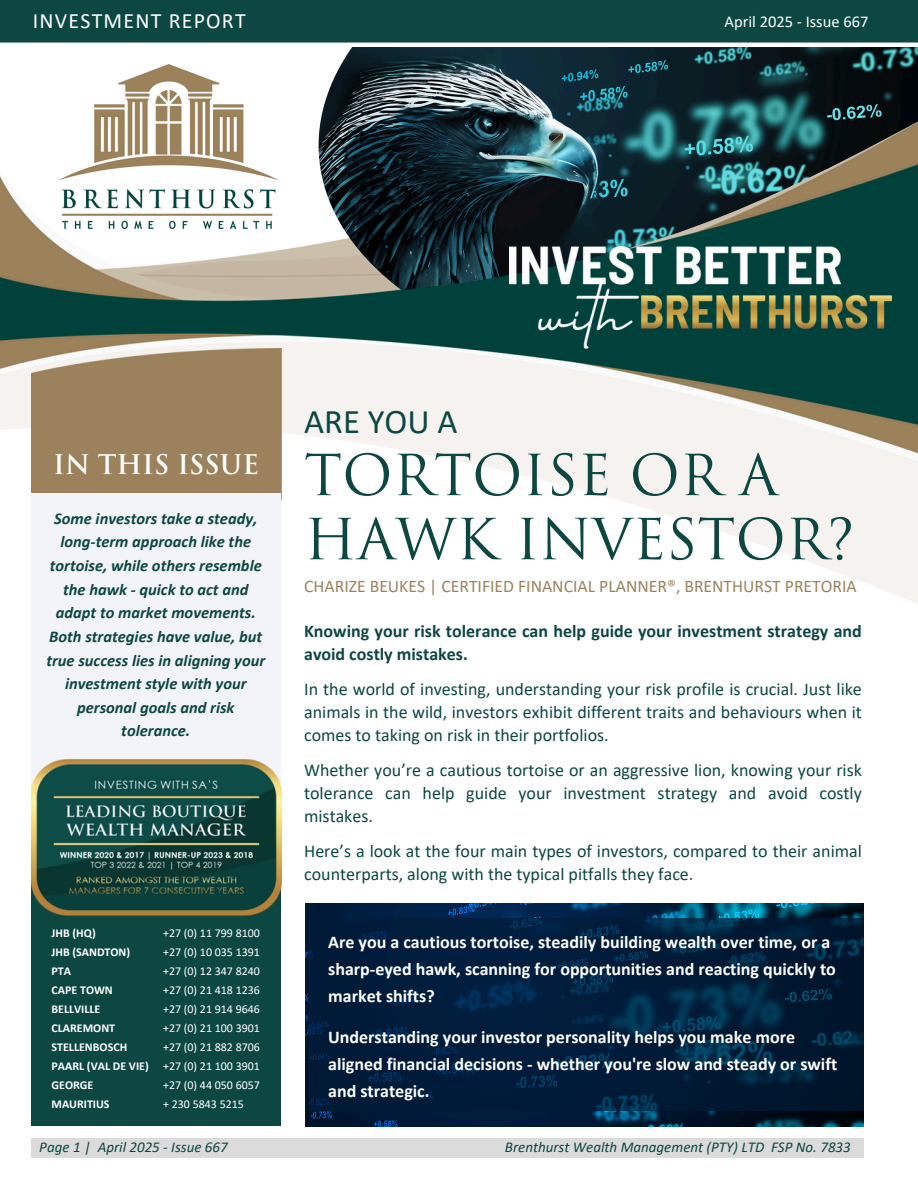
<style>
.page{position:relative;width:918px;height:1188px;background:#fff}
.page>*{position:absolute;margin:0;border:0;box-sizing:border-box;transform-origin:0 0}
.t1{font:55.05px/64.2px "Trajan Pro";color:#0d4742}
.t2{font:34.65px "Calibri";color:#0d4742}
.t3{font:700 26.4px "Trajan Pro";color:#fff}
.t4{font:21.9px "Calibri";letter-spacing:.055em;color:#fff}
.t5{font:18px/23.2px "Calibri";color:#0d4742;text-align:justify}
.t6{font:700 18px/27px "Calibri";color:#fff}
.t7{font:700 18px/23.2px "Calibri";color:#0d4742}
.t8{font:17.7px "Calibri";color:#9b825d}
.t9{font:italic 700 16.5px/23.7px "Calibri";color:#0d4742;text-align:center}
.t10{font:16.5px "Calibri";color:#fff}
.t11{font:italic 15px "Calibri";color:#0d4742}
.t12{font:12px "Calibri";color:#fff}
.t13{font:700 12px "Calibri";color:#fff}
</style>
<div class="page">
<img style="left:0;top:64px;width:918px;height:540px">
<img style="left:319px;top:47px;width:599px;height:243px">
<img style="left:59px;top:65px;width:219px;height:164px">
<div style="left:31px;top:349px;width:250px;height:144px;background:#9b815c"></div>
<div style="left:31px;top:493px;width:250px;height:633px;background:#f3f4f9"></div>
<div style="left:31px;top:1138px;width:833px;height:19px;background:#dbdbdb"></div>
<div style="left:31px;top:843px;width:250px;height:283px;background:#0d4742"></div>
<img style="left:31px;top:759px;width:250px;height:157px">
<img style="left:509px;top:246px;width:383px;height:103px">
<div style="left:0;top:0;width:918px;height:43px;background:#0d4742"></div>
<img style="left:306px;top:903px;width:558px;height:223px">
<svg style="left:308px;top:918px;width:555px;height:193px;background:#001e3b"></svg>
<p class="t4" style="left:33px;top:11px;width:214px">INVESTMENT REPORT</p>
<p class="t10" style="left:725px;top:14px;width:145px">April 2025 - Issue 667</p>
<h3 class="t3" style="left:53px;top:455px;width:207px">IN THIS ISSUE</h3>
<p class="t9" style="left:46px;top:508px;width:220px">Some investors take a steady, long-term approach like the tortoise, while others resemble the hawk - quick to act and adapt to market movements.<br>Both strategies have value, but true success lies in aligning your investment style with your personal goals and risk tolerance.</p>
<h6 class="t2" style="left:304px;top:407px;width:155px">ARE YOU A</h6>
<p class="t1" style="left:304px;top:449px;width:552px">TORTOISE OR A<br>HAWK INVESTOR?</p>
<p class="t8" style="left:304px;top:579px;width:554px">CHARIZE BEUKES | CERTIFIED FINANCIAL PLANNER®, BRENTHURST PRETORIA</p>
<p class="t7" style="left:304px;top:621px;width:559px">Knowing your risk tolerance can help guide your investment strategy and avoid costly mistakes.</p>
<h6 class="t5" style="left:304px;top:679px;width:559px">In the world of investing, understanding your risk profile is crucial. Just like animals in the wild, investors exhibit different traits and behaviours when it comes to taking on risk in their portfolios.</h6>
<p class="t5" style="left:304px;top:760px;width:559px">Whether you’re a cautious tortoise or an aggressive lion, knowing your risk tolerance can help guide your investment strategy and avoid costly mistakes.</p>
<p class="t5" style="left:304px;top:841px;width:559px">Here’s a look at the four main types of investors, compared to their animal counterparts, along with the typical pitfalls they face.</p>
<h2 class="t13" style="left:52px;top:928px;width:46px">JHB (HQ)</h2>
<h1 class="t13" style="left:52px;top:947px;width:80px">JHB (SANDTON)</h1>
<h5 class="t13" style="left:52px;top:966px;width:21px">PTA</h5>
<h6 class="t13" style="left:52px;top:985px;width:63px">CAPE TOWN</h6>
<p class="t13" style="left:52px;top:1004px;width:50px">BELLVILLE</p>
<p class="t13" style="left:52px;top:1023px;width:65px">CLAREMONT</p>
<p class="t13" style="left:52px;top:1042px;width:77px">STELLENBOSCH</p>
<p class="t13" style="left:52px;top:1061px;width:99px">PAARL (VAL DE VIE)</p>
<p class="t13" style="left:52px;top:1080px;width:43px">GEORGE</p>
<p class="t13" style="left:52px;top:1099px;width:60px">MAURITIUS</p>
<p class="t12" style="left:163px;top:928px;width:98px">+27 (0) 11 799 8100</p>
<p class="t12" style="left:163px;top:947px;width:98px">+27 (0) 10 035 1391</p>
<p class="t12" style="left:163px;top:966px;width:98px">+27 (0) 12 347 8240</p>
<p class="t12" style="left:163px;top:985px;width:98px">+27 (0) 21 418 1236</p>
<p class="t12" style="left:163px;top:1004px;width:98px">+27 (0) 21 914 9646</p>
<p class="t12" style="left:163px;top:1023px;width:98px">+27 (0) 21 100 3901</p>
<p class="t12" style="left:163px;top:1042px;width:98px">+27 (0) 21 882 8706</p>
<p class="t12" style="left:163px;top:1061px;width:98px">+27 (0) 21 100 3901</p>
<p class="t12" style="left:163px;top:1080px;width:98px">+27 (0) 44 050 6057</p>
<p class="t12" style="left:163px;top:1099px;width:82px">+ 230 5843 5215</p>
<p class="t11" style="left:39px;top:1141px;width:190px">Page 1 | April 2025 - Issue 667</p>
<p class="t11" style="left:505px;top:1141px;width:347px">Brenthurst Wealth Management (PTY) LTD FSP No. 7833</p>
<h6 class="t6" style="left:328px;top:930px;width:509px">Are you a cautious tortoise, steadily building wealth over time, or a sharp-eyed hawk, scanning for opportunities and reacting quickly to market shifts?</h6>
<p class="t6" style="left:328px;top:1025px;width:511px">Understanding your investor personality helps you make more aligned financial decisions - whether you're slow and steady or swift and strategic.</p>
</div>
